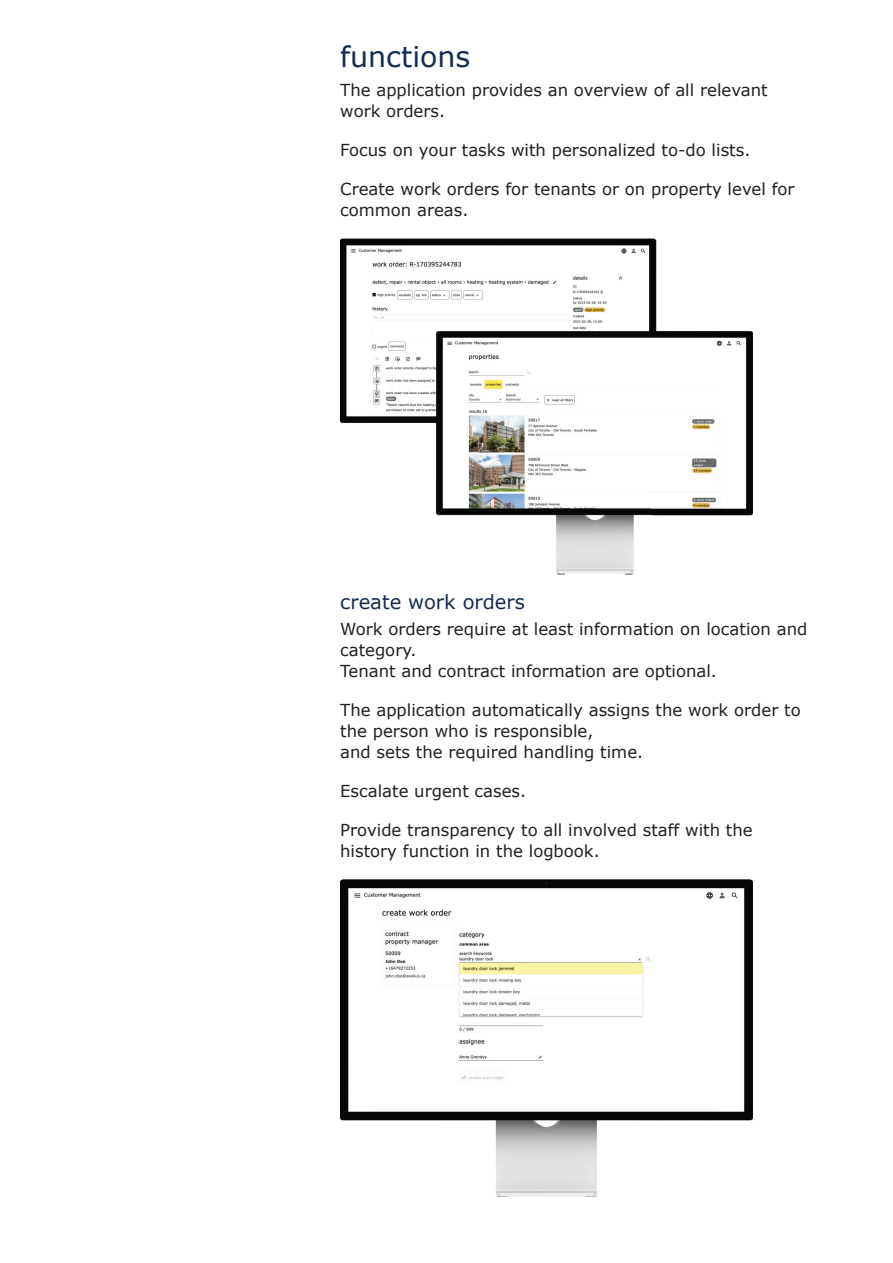
<style>
.page{position:relative;width:893px;height:1263px;background:#fff}
.page>*{position:absolute;margin:0;border:0;box-sizing:border-box;transform-origin:0 0}
.t1{font:28.5px "Verdana";color:#162b52}
.t2{font:19.5px "Verdana";color:#162b52}
.t3{font:16.5px/21px "Verdana";color:#231f20}
</style>
<div class="page">
<img style="left:340px;top:239px;width:413px;height:335px">
<img style="left:340px;top:880px;width:413px;height:317px">
<h1 class="t1" style="left:340px;top:39px;width:132px">functions</h1>
<p class="t3" style="left:340px;top:80px;width:429px">The application provides an overview of all relevant work orders.</p>
<p class="t3" style="left:340px;top:140px;width:412px">Focus on your tasks with personalized to-do lists.</p>
<p class="t3" style="left:340px;top:179px;width:456px">Create work orders for tenants or on property level for common areas.</p>
<p class="t2" style="left:340px;top:589px;width:186px">create work orders</p>
<p class="t3" style="left:340px;top:619px;width:469px">Work orders require at least information on location and category.<br>Tenant and contract information are optional.</p>
<p class="t3" style="left:340px;top:700px;width:462px">The application automatically assigns the work order to the person who is responsible,<br>and sets the required handling time.</p>
<p class="t3" style="left:340px;top:781px;width:187px">Escalate urgent cases.</p>
<p class="t3" style="left:340px;top:820px;width:414px">Provide transparency to all involved staff with the history function in the logbook.</p>
</div>
